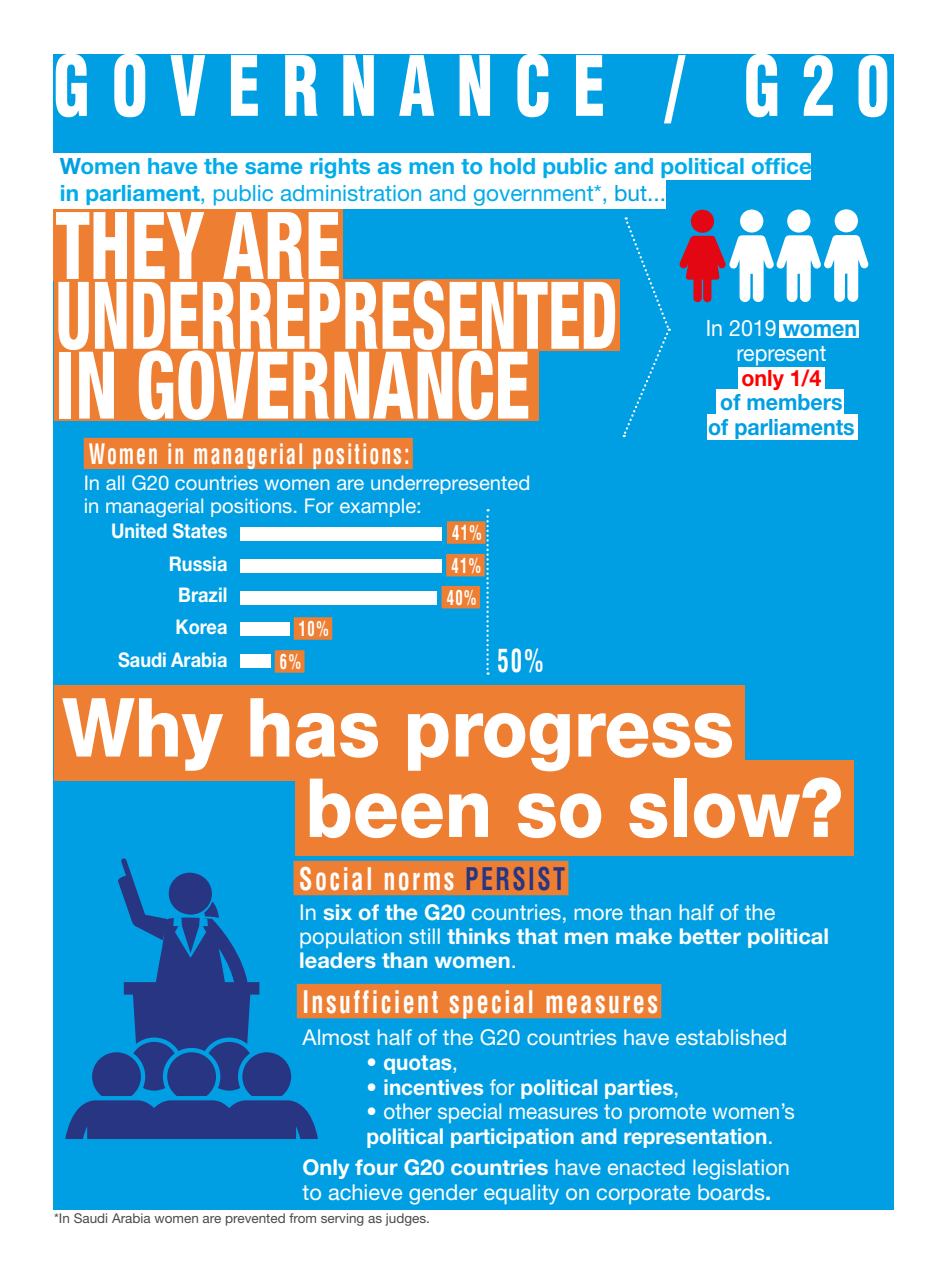
<style>
.page{position:relative;width:948px;height:1263px;background:#fff}
.page>*{position:absolute;margin:0;border:0;box-sizing:border-box;transform-origin:0 0}
.t1{font:800 condensed 93.6px/69.8px "Helvetica Neue LT Std";color:#fff;scale:.76 1}
.t2{font:800 81.67px/80.3px "Helvetica Neue";color:#fff;scale:.92 1}
.t3{font:900 condensed 81px "Helvetica";letter-spacing:.34em;color:#fff;scale:.8 1}
.t4{font:700 condensed 31.28px "Helvetica";color:#fff;scale:.72 1}
.t5{font:700 condensed 30.38px "Helvetica";letter-spacing:.1em;color:#fff;scale:.79 1}
.t6{font:700 condensed 27.45px "Helvetica";letter-spacing:.1em;color:#fff;scale:.72 1}
.t7{font:700 22.5px/27px "Helvetica Neue";color:#00ace9}
.t8{font:700 22.5px/24.8px "Helvetica Neue";color:#009fe3;text-align:center;scale:.95 1}
.t9{font:22.5px/24.8px "Helvetica Neue";color:#fff;text-align:center;scale:.95 1}
.t10{font:700 22.5px "Helvetica Neue";color:#f00;scale:.95 1}
.t11{font:21.82px/24.8px "Helvetica Neue";color:#fff}
.t12{font:700 21.82px/24.1px "Helvetica Neue";color:#fff}
.t13{font:700 21.82px/24.8px "Helvetica Neue";color:#fff;scale:.95 1}
.t14{font:700 21.82px "Helvetica Neue CE";color:#fff;scale:.95 1}
.t15{font:20.25px/22.5px "Helvetica Neue";color:#fff}
.t16{font:700 20.25px/31.9px "Helvetica Neue CE";color:#fff;text-align:right;scale:.9 1}
.t17{font:700 condensed 20.25px/31.9px "Helvetica";letter-spacing:.1em;color:#fff;scale:.72 1}
.t18{font:700 20.25px "Helvetica Neue CE";color:#fff;scale:.89 1}
.t19{font:13.5px "Helvetica Neue";color:#4a4a49}
.s1{color:#009fe3}
.s2{font-weight:400}
.s3{font-weight:400;color:#009fe3}
.s4{font-family:"Helvetica Neue CE";font-weight:700;color:#009fe3}
.s5{color:#283583}
.s6{font-family:"Helvetica Neue CE"}
.s7{font-family:"Helvetica Neue";font-weight:400}
.s8{font-family:"Helvetica Neue"}
.s9{font-weight:700}
</style>
<div class="page">
<div style="left:54px;top:55px;width:839px;height:1155px;background:#009fe3"></div>
<div style="left:54px;top:686px;width:690px;height:95px;background:#ee7e32"></div>
<div style="left:294px;top:760px;width:559px;height:95px;background:#ee7e32"></div>
<div style="left:293px;top:861px;width:275px;height:34px;background:#ee7e32"></div>
<div style="left:297px;top:984px;width:364px;height:34px;background:#ee7e32"></div>
<div style="left:52px;top:153px;width:758px;height:27px;background:#fff"></div>
<div style="left:51px;top:179px;width:614px;height:30px;background:#fff"></div>
<svg style="left:622px;top:217px;width:48px;height:220px"></svg>
<div style="left:54px;top:209px;width:289px;height:72px;background:#ee7e32"></div>
<div style="left:54px;top:279px;width:565px;height:72px;background:#ee7e32"></div>
<div style="left:54px;top:349px;width:484px;height:72px;background:#ee7e32"></div>
<div style="left:690px;top:210px;width:23px;height:23px;background:#e30613;border-radius:50%"></div>
<div style="left:786px;top:210px;width:24px;height:23px;background:#fff;border-radius:50%"></div>
<div style="left:739px;top:210px;width:24px;height:23px;background:#fff;border-radius:50%"></div>
<svg style="left:679px;top:235px;width:189px;height:67px"></svg>
<div style="left:834px;top:209px;width:23px;height:23px;background:#fff;border-radius:50%"></div>
<div style="left:779px;top:320px;width:79px;height:17px;background:#fff"></div>
<div style="left:738px;top:367px;width:86px;height:22px;background:#fff"></div>
<div style="left:716px;top:389px;width:127px;height:26px;background:#fff"></div>
<div style="left:706px;top:414px;width:151px;height:26px;background:#fff"></div>
<div style="left:240px;top:528px;width:202px;height:13px;background:#fff"></div>
<div style="left:240px;top:559px;width:202px;height:14px;background:#fff"></div>
<div style="left:240px;top:591px;width:196px;height:13px;background:#fff"></div>
<div style="left:240px;top:622px;width:49px;height:14px;background:#fff"></div>
<div style="left:240px;top:654px;width:30px;height:14px;background:#fff"></div>
<div style="left:84px;top:438px;width:328px;height:31px;background:#ee7e32"></div>
<div style="left:446px;top:521px;width:39px;height:23px;background:#ee7e32"></div>
<div style="left:446px;top:554px;width:38px;height:22px;background:#ee7e32"></div>
<div style="left:441px;top:586px;width:39px;height:22px;background:#ee7e32"></div>
<div style="left:293px;top:617px;width:39px;height:23px;background:#ee7e32"></div>
<div style="left:275px;top:650px;width:29px;height:23px;background:#ee7e32"></div>
<svg style="left:486px;top:509px;width:2px;height:166px"></svg>
<svg style="left:65px;top:858px;width:253px;height:281px"></svg>
<h3 class="t3" style="left:54px;top:35px;width:1045px">GOVERNANCE / G20</h3>
<p class="t7" style="left:60px;top:152px;width:753px"><span class="s1">W</span>omen have the same rights as men to hold public and political office in parliament<span class="s2">, public administration and government*,</span> <span class="s3">but...</span></p>
<h1 class="t1" style="left:56px;top:209px;width:740px">THEY ARE<br>UNDERREPRESENTED<br>IN GOVERNANCE</h1>
<p class="t9" style="left:705px;top:315px;width:161px">In 2019 <span class="s4">women </span>represent</p>
<p class="t10" style="left:741px;top:364px;width:86px">only 1/4</p>
<p class="t8" style="left:708px;top:389px;width:156px">of members of parliaments</p>
<p class="t6" style="left:89px;top:437px;width:446px">Women in managerial positions:</p>
<p class="t15" style="left:84px;top:471px;width:448px">In all G20 countries women are underrepresented in managerial positions. For example:</p>
<p class="t18" style="left:111px;top:518px;width:132px">United States</p>
<p class="t17" style="left:452px;top:517px;width:43px">41%</p>
<p class="t16" style="left:118px;top:548px;width:123px">Russia<br>Brazil<br>Korea<br>Saudi Arabia</p>
<p class="t17" style="left:446px;top:549px;width:49px">41%<br>40%</p>
<p class="t17" style="left:280px;top:612px;width:69px;line-height:32.9px;text-indent:19px">10%<br>6%</p>
<h3 class="t4" style="left:497px;top:641px;width:65px">50%</h3>
<h2 class="t2" style="left:305px;top:687px;width:585px;text-indent:-243px">Why has progress been so slow?</h2>
<h3 class="t5" style="left:299px;top:859px;width:338px">Social norms <span class="s5">PERSIST</span></h3>
<p class="t12" style="left:299px;top:900px;width:531px"><span class="s2">In</span> <span class="s6">six of the G20</span> <span class="s2">countries, more than half of the population still</span> thinks that men make better political leaders than women<span class="s2">.</span></p>
<h3 class="t5" style="left:302px;top:982px;width:451px">Insufficient special measures</h3>
<p class="t11" style="left:302px;top:1025px;width:486px">Almost half of the G20 countries have established</p>
<p class="t14" style="left:366px;top:1049px;width:98px">• quotas<span class="s7">,</span></p>
<p class="t14" style="left:366px;top:1073px;width:331px"><span class="s8">• incentives</span> <span class="s7">for</span> political parties<span class="s7">,</span></p>
<p class="t13" style="left:366px;top:1099px;width:452px"><span class="s2">• other special measures to promote women’s </span>political participation and representation<span class="s2">.</span></p>
<p class="t11" style="left:302px;top:1155px;width:489px"><span class="s9">Only four G20 countries</span> have enacted legislation to achieve gender equality on corporate boards<span class="s9">.</span></p>
<p class="t19" style="left:54px;top:1210px;width:377px">*In Saudi Arabia women are prevented from serving as judges.</p>
</div>
